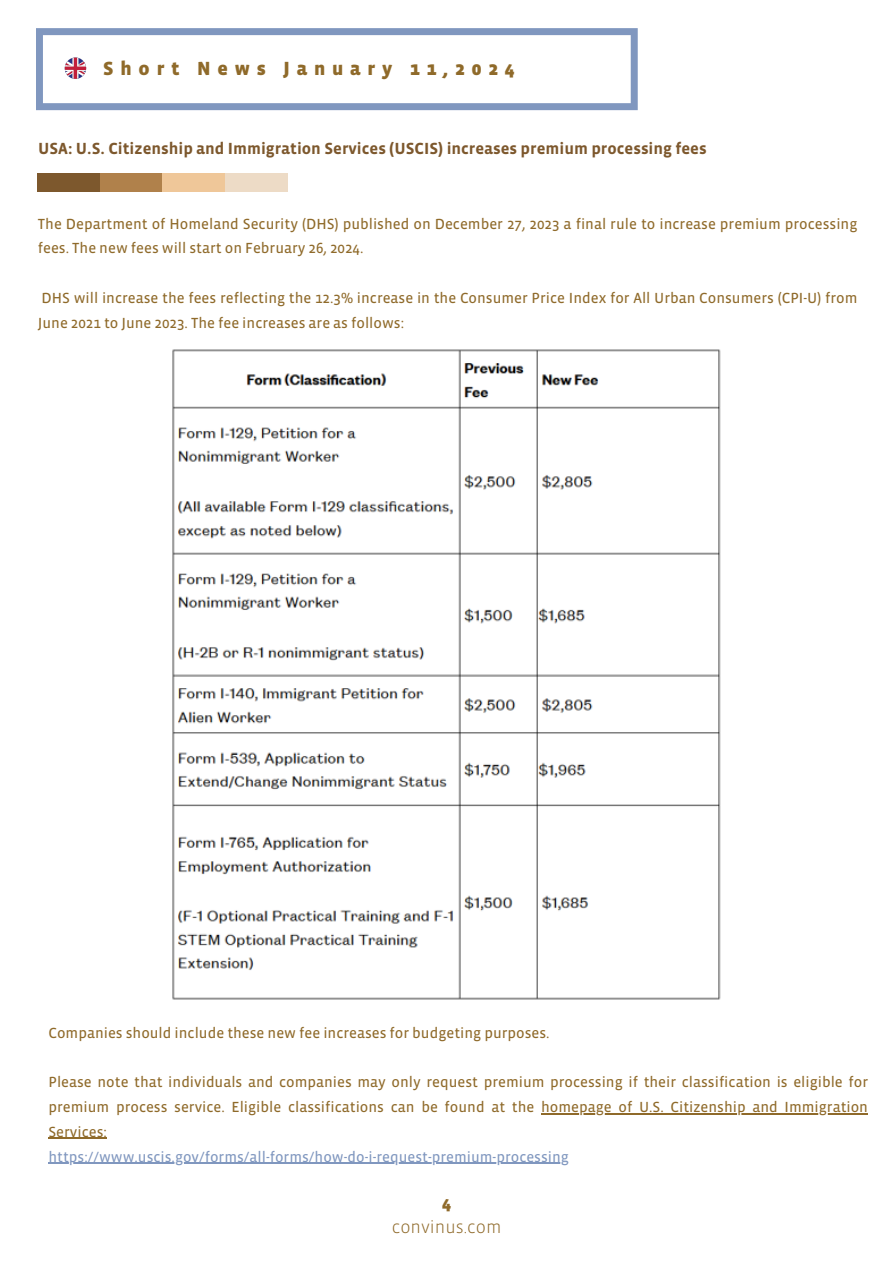
<style>
.page{position:relative;width:893px;height:1264px;background:#fff}
.page>*{position:absolute;margin:0;border:0;box-sizing:border-box;transform-origin:0 0}
.t1{font:900 19.5px "Vista Sans OT";letter-spacing:.35em;color:#8f6a2a}
.t2{font:300 18px "Vista Sans OT";color:#8f6a2a}
.t3{font:900 18px "Vista Sans OT";color:#8f6a2a}
.t4{font:700 16.5px "Vista Sans OT";color:#7d582d}
.t5{font:15px/24.8px "Vista Sans OT";color:#8f6a2a}
.t6{font:15px "Vista Sans OT";color:#8097bf}
</style>
<div class="page">
<svg style="left:36px;top:28px;width:601px;height:82px"></svg>
<svg style="left:65px;top:58px;width:21px;height:21px"></svg>
<div style="left:100px;top:173px;width:62px;height:19px;background:#b0814b"></div>
<div style="left:162px;top:173px;width:63px;height:19px;background:#efc799"></div>
<div style="left:225px;top:173px;width:63px;height:19px;background:#eddbc6"></div>
<div style="left:37px;top:173px;width:63px;height:19px;background:#7d582d"></div>
<img style="left:172px;top:349px;width:549px;height:651px">
<hr style="left:541px;top:1113px;width:327px;height:1px;background:#8f6a2a">
<hr style="left:48px;top:1137px;width:59px;height:1px;background:#8f6a2a">
<hr style="left:48px;top:1162px;width:521px;height:1px;background:#8097bf">
<p class="t1" style="left:103px;top:58px;width:413px">Short News January 11,2024</p>
<p class="t4" style="left:38px;top:140px;width:670px">USA: U.S. Citizenship and Immigration Services (USCIS) increases premium processing fees</p>
<p class="t5" style="left:38px;top:211px;width:821px">The Department of Homeland Security (DHS) published on December 27, 2023 a final rule to increase premium processing fees. The new fees will start on February 26, 2024.</p>
<p class="t5" style="left:38px;top:286px;width:821px">DHS will increase the fees reflecting the 12.3% increase in the Consumer Price Index for All Urban Consumers (CPI-U) from<br>June 2021 to June 2023. The fee increases are as follows:</p>
<p class="t5" style="left:48px;top:1020px;width:502px">Companies should include these new fee increases for budgeting purposes.</p>
<p class="t5" style="left:48px;top:1070px;width:821px;text-align:justify">Please note that individuals and companies may only request premium processing if their classification is eligible for premium process service. Eligible classifications can be found at the homepage of U.S. Citizenship and Immigration Services:</p>
<p class="t6" style="left:48px;top:1148px;width:522px">https://www.uscis.gov/forms/all-forms/how-do-i-request-premium-processing</p>
<p class="t3" style="left:442px;top:1193px;width:10px">4</p>
<p class="t2" style="left:392px;top:1217px;width:111px">convinus.com</p>
</div>
